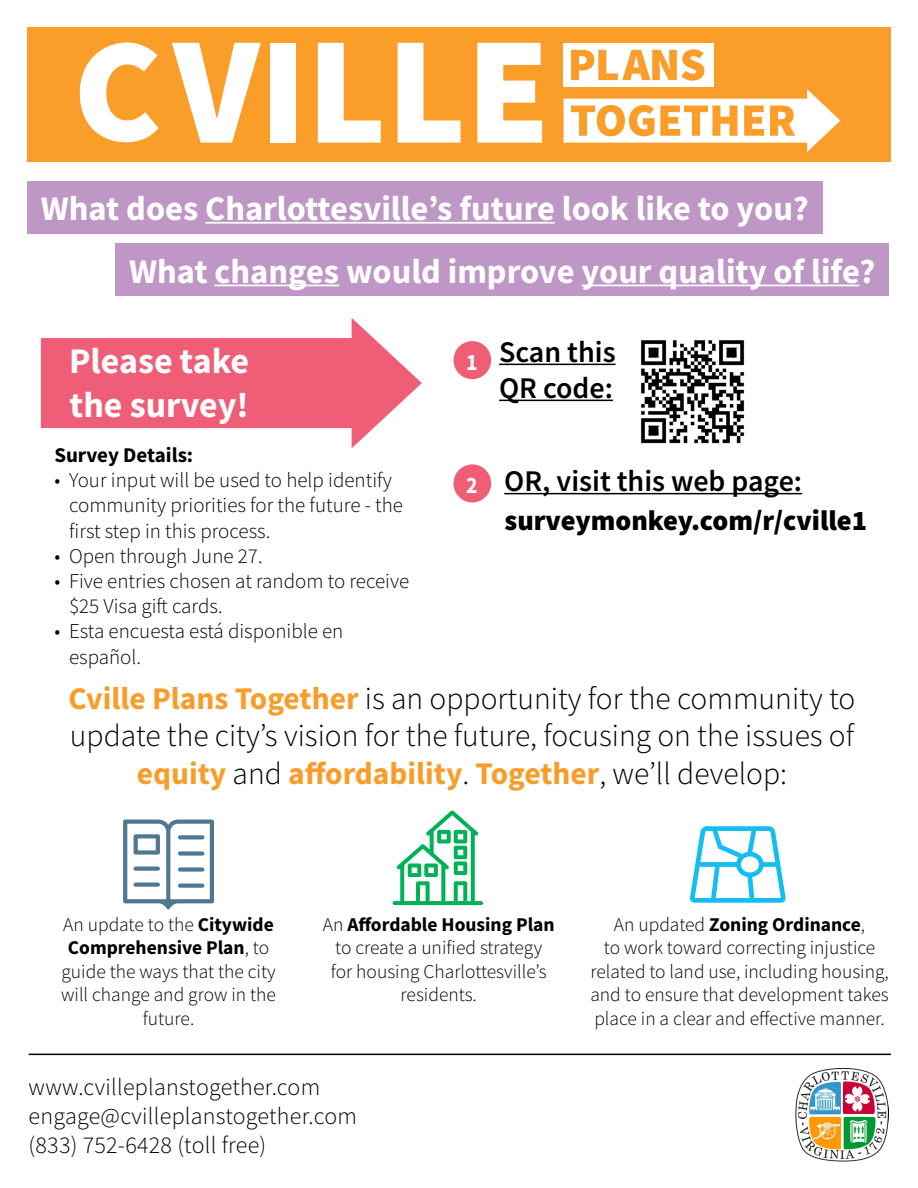
<style>
.page{position:relative;width:918px;height:1188px;background:#fff}
.page>*{position:absolute;margin:0;border:0;box-sizing:border-box;transform-origin:0 0}
.t1{font:700 36px/43.2px "Source Sans Pro";color:#fff}
.t2{font:700 34.5px "Source Sans Pro";color:#fff}
.t3{font:300 31.5px/37.8px "Source Sans Pro";color:#000;text-align:center}
.t4{font:600 30px/36px "Source Sans Pro";color:#000}
.t5{font:900 28.35px "Source Sans Pro";color:#000}
.t6{font:300 24px/28.8px "Source Sans Pro";letter-spacing:.01em;color:#000}
.t7{font:700 23.7px "Source Sans Pro";color:#fff;scale:.92 1}
.t8{font:300 21px/25.2px "Source Sans Pro";color:#000}
.t9{font:700 21px "Source Sans Pro";color:#000}
.t10{font:300 19.5px/23.4px "Source Sans Pro";color:#000;text-align:center}
.s1{font-weight:700;color:#f99d2a}
.s2{font-weight:700}
</style>
<div class="page">
<div style="left:27px;top:27px;width:864px;height:134px;background:#fa9e29"></div>
<svg style="left:80px;top:43px;width:79px;height:99px"></svg>
<svg style="left:172px;top:43px;width:89px;height:100px"></svg>
<div style="left:270px;top:43px;width:26px;height:100px;background:#fff"></div>
<svg style="left:318px;top:43px;width:63px;height:100px"></svg>
<svg style="left:398px;top:43px;width:63px;height:100px"></svg>
<svg style="left:477px;top:43px;width:65px;height:100px"></svg>
<div style="left:564px;top:43px;width:150px;height:44px;background:#fff"></div>
<svg style="left:571px;top:49px;width:133px;height:32px"></svg>
<svg style="left:564px;top:89px;width:276px;height:63px"></svg>
<svg style="left:393px;top:810px;width:90px;height:95px"></svg>
<svg style="left:123px;top:820px;width:91px;height:89px"></svg>
<svg style="left:133px;top:867px;width:27px;height:4px"></svg>
<svg style="left:178px;top:884px;width:26px;height:4px"></svg>
<div style="left:178px;top:867px;width:26px;height:5px;background:#517891;border-radius:2px"></div>
<div style="left:178px;top:851px;width:26px;height:5px;background:#517891;border-radius:2px"></div>
<svg style="left:178px;top:835px;width:26px;height:4px"></svg>
<svg style="left:133px;top:883px;width:27px;height:4px"></svg>
<svg style="left:690px;top:826px;width:96px;height:77px"></svg>
<hr style="left:29px;top:1054px;width:862px;height:1px;background:#000">
<img style="left:796px;top:1069px;width:92px;height:92px">
<div style="left:27px;top:181px;width:795px;height:53px;background:#bf97c6"></div>
<hr style="left:205px;top:222px;width:350px;height:2px;background:#fff">
<hr style="left:499px;top:364px;width:117px;height:1px;background:#000">
<hr style="left:499px;top:400px;width:114px;height:1px;background:#000">
<hr style="left:504px;top:493px;width:298px;height:1px;background:#000">
<img style="left:641px;top:340px;width:104px;height:104px">
<div style="left:453px;top:341px;width:38px;height:38px;background:#f05d77;border-radius:50%"></div>
<div style="left:453px;top:464px;width:38px;height:38px;background:#f05d77;border-radius:50%"></div>
<div style="left:41px;top:338px;width:329px;height:90px;background:#f05d77"></div>
<svg style="left:352px;top:318px;width:70px;height:130px"></svg>
<div style="left:116px;top:243px;width:773px;height:53px;background:#bf97c6"></div>
<hr style="left:215px;top:285px;width:124px;height:1px;background:#fff">
<hr style="left:582px;top:285px;width:277px;height:1px;background:#fff">
<h2 class="t2" style="left:41px;top:185px;width:770px">What does Charlottesville’s future look like to you?</h2>
<h2 class="t2" style="left:129px;top:248px;width:748px">What changes would improve your quality of life?</h2>
<h1 class="t1" style="left:69px;top:339px;width:181px">Please take the survey!</h1>
<p class="t9" style="left:54px;top:441px;width:140px">Survey Details:</p>
<p class="t8" style="left:69px;top:468px;width:335px;text-indent:-15px">• Your input will be used to help identify community priorities for the future - the first step in this process.</p>
<p class="t8" style="left:54px;top:543px;width:210px">• Open through June 27.</p>
<p class="t8" style="left:69px;top:568px;width:342px;text-indent:-15px">• Five entries chosen at random to receive $25 Visa gift cards.</p>
<p class="t8" style="left:69px;top:619px;width:276px;text-indent:-15px">• Esta encuesta está disponible en español.</p>
<p class="t7" style="left:466px;top:346px;width:14px">1</p>
<h3 class="t4" style="left:499px;top:334px;width:118px">Scan this<br>QR code:</h3>
<p class="t7" style="left:466px;top:469px;width:14px">2</p>
<h3 class="t4" style="left:504px;top:463px;width:299px">OR, visit this web page:</h3>
<h3 class="t5" style="left:505px;top:501px;width:364px">surveymonkey.com/r/cville1</h3>
<h3 class="t3" style="left:69px;top:679px;width:788px"><span class="s1">Cville Plans Together</span> is an opportunity for the community to update the city’s vision for the future, focusing on the issues of <span class="s1">equity</span> and <span class="s1">affordability</span>. <span class="s1">Together</span>, we’ll develop:</h3>
<p class="t10" style="left:61px;top:913px;width:216px">An update to the <span class="s2">Citywide<br>Comprehensive Plan</span>, to guide the ways that the city will change and grow in the future.</p>
<p class="t10" style="left:590px;top:913px;width:300px">An updated <span class="s2">Zoning Ordinance</span>,<br>to work toward correcting injustice related to land use, including housing, and to ensure that development takes place in a clear and effective manner.</p>
<p class="t10" style="left:323px;top:913px;width:233px">An <span class="s2">Affordable Housing Plan </span>to create a unified strategy for housing Charlottesville’s residents.</p>
<p class="t6" style="left:29px;top:1073px;width:330px">www.cvilleplanstogether.com engage@cvilleplanstogether.com (833) 752-6428 (toll free)</p>
</div>
